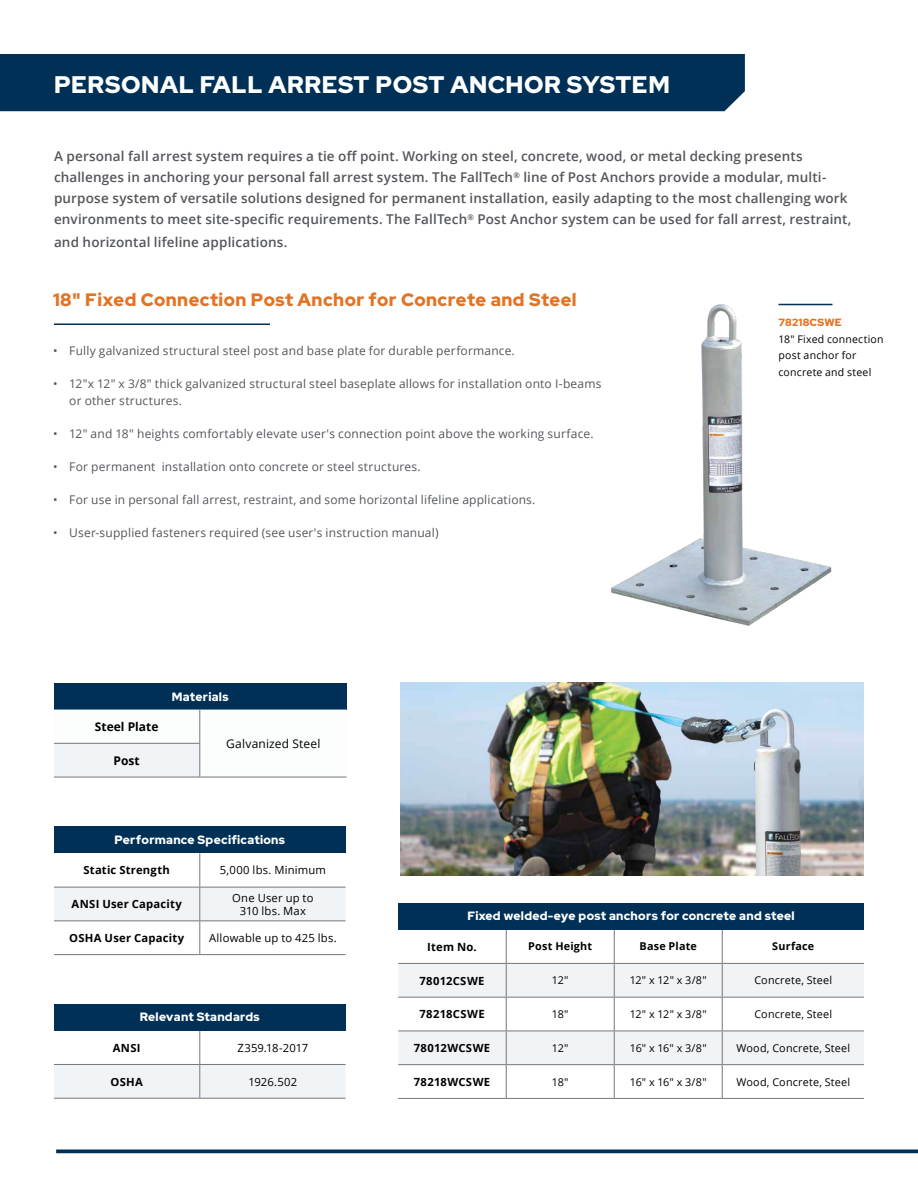
<style>
.page{position:relative;width:918px;height:1188px;background:#fff}
.page>*{position:absolute;margin:0;border:0;box-sizing:border-box;transform-origin:0 0}
.t1{font:900 24px "Red Hat Display";letter-spacing:.025em;color:#fff}
.t2{font:900 22.5px "Red Hat Display";letter-spacing:.05em;color:#fff}
.t3{font:900 18px "Red Hat Display";letter-spacing:.025em;color:#e37324}
.t4{font:600 13.5px/21px "Open Sans";letter-spacing:.01em;color:#54565b}
.t5{font:12px/16.5px "Open Sans";letter-spacing:.015em;color:#54565b}
.t6{font:900 12px "Red Hat Display";letter-spacing:.025em;color:#fff}
.t7{font:12px "Open Sans";letter-spacing:.015em;color:#000}
.t8{font:700 12px "Open Sans";color:#000}
.t9{font:700 11.25px "Open Sans";letter-spacing:.025em;color:#000}
.t10{font:11.25px/13.5px "Open Sans";letter-spacing:.015em;color:#000;text-align:center}
.t11{font:10.8px "Open Sans";letter-spacing:.015em;color:#000}
.t12{font:700 10.8px "Open Sans";letter-spacing:.02em;color:#000}
.t13{font:10.5px/16.5px "Open Sans";letter-spacing:.02em;color:#000}
.t14{font:900 10.5px "Red Hat Display";letter-spacing:.02em;color:#e37324}
</style>
<div class="page">
<hr style="left:54px;top:323px;width:216px;height:2px;background:#003056">
<svg style="left:56px;top:1149px;width:862px;height:4px;background:#1f496a"></svg>
<div style="left:0;top:54px;width:745px;height:57px;background:#003056"></div>
<div style="left:54px;top:1004px;width:292px;height:27px;background:#003056"></div>
<div style="left:54px;top:1065px;width:292px;height:33px;background:#f1f4f7"></div>
<hr style="left:199px;top:1031px;width:1px;height:33px;background:#757679">
<hr style="left:54px;top:1064px;width:146px;height:1px;background:#757679">
<hr style="left:200px;top:1064px;width:146px;height:1px;background:#757679">
<hr style="left:199px;top:1065px;width:1px;height:33px;background:#757679">
<hr style="left:54px;top:1098px;width:146px;height:1px;background:#757679">
<hr style="left:200px;top:1098px;width:146px;height:1px;background:#757679">
<div style="left:398px;top:903px;width:466px;height:27px;background:#003056"></div>
<svg style="left:398px;top:964px;width:466px;height:100px;fill:#f1f4f7"></svg>
<hr style="left:506px;top:930px;width:1px;height:33px;background:#757679">
<hr style="left:614px;top:930px;width:1px;height:33px;background:#757679">
<hr style="left:722px;top:930px;width:1px;height:33px;background:#757679">
<hr style="left:398px;top:963px;width:108px;height:1px;background:#757679">
<hr style="left:506px;top:963px;width:108px;height:1px;background:#757679">
<hr style="left:506px;top:964px;width:1px;height:33px;background:#757679">
<hr style="left:614px;top:963px;width:108px;height:1px;background:#757679">
<hr style="left:614px;top:964px;width:1px;height:33px;background:#757679">
<hr style="left:722px;top:963px;width:142px;height:1px;background:#757679">
<hr style="left:722px;top:964px;width:1px;height:33px;background:#757679">
<hr style="left:398px;top:997px;width:108px;height:1px;background:#757679">
<hr style="left:506px;top:997px;width:108px;height:1px;background:#757679">
<hr style="left:506px;top:998px;width:1px;height:33px;background:#757679">
<hr style="left:614px;top:997px;width:108px;height:1px;background:#757679">
<hr style="left:614px;top:998px;width:1px;height:33px;background:#757679">
<hr style="left:722px;top:997px;width:142px;height:1px;background:#757679">
<hr style="left:722px;top:998px;width:1px;height:33px;background:#757679">
<hr style="left:398px;top:1031px;width:108px;height:1px;background:#757679">
<hr style="left:506px;top:1031px;width:108px;height:1px;background:#757679">
<hr style="left:506px;top:1031px;width:1px;height:33px;background:#757679">
<hr style="left:614px;top:1031px;width:108px;height:1px;background:#757679">
<hr style="left:614px;top:1031px;width:1px;height:33px;background:#757679">
<hr style="left:722px;top:1031px;width:142px;height:1px;background:#757679">
<hr style="left:722px;top:1031px;width:1px;height:33px;background:#757679">
<hr style="left:398px;top:1064px;width:108px;height:1px;background:#757679">
<hr style="left:506px;top:1064px;width:108px;height:1px;background:#757679">
<hr style="left:506px;top:1065px;width:1px;height:33px;background:#757679">
<hr style="left:614px;top:1064px;width:108px;height:1px;background:#757679">
<hr style="left:614px;top:1065px;width:1px;height:33px;background:#757679">
<hr style="left:722px;top:1064px;width:142px;height:1px;background:#757679">
<hr style="left:722px;top:1065px;width:1px;height:33px;background:#757679">
<hr style="left:398px;top:1098px;width:108px;height:1px;background:#757679">
<hr style="left:506px;top:1098px;width:108px;height:1px;background:#757679">
<hr style="left:614px;top:1098px;width:108px;height:1px;background:#757679">
<hr style="left:722px;top:1098px;width:142px;height:1px;background:#757679">
<div style="left:54px;top:826px;width:292px;height:27px;background:#003056"></div>
<div style="left:54px;top:888px;width:291px;height:32px;background:#f1f4f7"></div>
<hr style="left:199px;top:853px;width:1px;height:34px;background:#757679">
<hr style="left:54px;top:887px;width:146px;height:1px;background:#757679">
<hr style="left:200px;top:887px;width:146px;height:1px;background:#757679">
<hr style="left:199px;top:887px;width:1px;height:33px;background:#757679">
<hr style="left:54px;top:920px;width:146px;height:1px;background:#757679">
<hr style="left:200px;top:920px;width:146px;height:1px;background:#757679">
<hr style="left:199px;top:921px;width:1px;height:33px;background:#757679">
<hr style="left:54px;top:954px;width:146px;height:1px;background:#757679">
<hr style="left:200px;top:954px;width:146px;height:1px;background:#757679">
<img style="left:611px;top:303px;width:222px;height:323px">
<img style="left:401px;top:683px;width:463px;height:193px">
<hr style="left:778px;top:304px;width:54px;height:1px;background:#003056">
<div style="left:54px;top:683px;width:292px;height:27px;background:#003056"></div>
<svg style="left:54px;top:710px;width:292px;height:67px"></svg>
<div style="left:54px;top:743px;width:146px;height:34px;background:#f1f4f7"></div>
<hr style="left:199px;top:710px;width:1px;height:33px;background:#757679">
<hr style="left:54px;top:743px;width:146px;height:1px;background:#757679">
<hr style="left:199px;top:744px;width:1px;height:33px;background:#757679">
<hr style="left:54px;top:777px;width:146px;height:1px;background:#757679">
<hr style="left:200px;top:777px;width:146px;height:1px;background:#757679">
<h1 class="t1" style="left:54px;top:69px;width:617px">PERSONAL FALL ARREST POST ANCHOR SYSTEM</h1>
<h2 class="t2" style="left:54px;top:69px;width:658px">DURATECH® 9' PERSONAL LEADING EDGE SOLUTIONS</h2>
<p class="t4" style="left:54px;top:146px;width:799px">A personal fall arrest system requires a tie off point. Working on steel, concrete, wood, or metal decking presents challenges in anchoring your personal fall arrest system. The FallTech<sup>®</sup> line of Post Anchors provide a modular, multi&shy;purpose system of versatile solutions designed for permanent installation, easily adapting to the most challenging work environments to meet site-specific requirements. The FallTech<sup>®</sup> Post Anchor system can be used for fall arrest, restraint,</p>
<p class="t4" style="left:54px;top:231px;width:235px">and horizontal lifeline applications.</p>
<h3 class="t3" style="left:53px;top:288px;width:525px">18" Fixed Connection Post Anchor for Concrete and Steel</h3>
<p class="t5" style="left:53px;top:342px;width:463px">• Fully galvanized structural steel post and base plate for durable performance.</p>
<p class="t5" style="left:69px;top:375px;width:534px;text-indent:-16px">• 12"x 12" x 3/8" thick galvanized structural steel baseplate allows for installation onto I-beams or other structures.</p>
<p class="t5" style="left:53px;top:425px;width:542px">• 12" and 18" heights comfortably elevate user's connection point above the working surface.</p>
<p class="t5" style="left:53px;top:458px;width:369px">• For permanent installation onto concrete or steel structures.</p>
<p class="t5" style="left:53px;top:491px;width:484px">• For use in personal fall arrest, restraint, and some horizontal lifeline applications.</p>
<p class="t5" style="left:53px;top:524px;width:387px">• User-supplied fasteners required (see user's instruction manual)</p>
<p class="t8" style="left:95px;top:718px;width:65px">Steel Plate</p>
<p class="t8" style="left:114px;top:752px;width:28px">Post</p>
<p class="t6" style="left:172px;top:688px;width:58px">Materials</p>
<p class="t7" style="left:226px;top:735px;width:96px">Galvanized Steel</p>
<p class="t14" style="left:778px;top:316px;width:65px">78218CSWE</p>
<p class="t13" style="left:778px;top:331px;width:107px">18" Fixed connection post anchor for concrete and steel</p>
<p class="t6" style="left:115px;top:832px;width:172px">Performance Specifications</p>
<p class="t9" style="left:84px;top:862px;width:88px">Static Strength</p>
<p class="t10" style="left:220px;top:863px;width:108px">5,000 lbs. Minimum</p>
<p class="t9" style="left:72px;top:896px;width:112px">ANSI User Capacity</p>
<p class="t10" style="left:232px;top:890px;width:83px">One User up to<br>310 lbs. Max</p>
<p class="t9" style="left:69px;top:930px;width:116px">OSHA User Capacity</p>
<p class="t10" style="left:209px;top:931px;width:129px">Allowable up to 425 lbs.</p>
<p class="t6" style="left:140px;top:1009px;width:121px">Relevant Standards</p>
<p class="t9" style="left:113px;top:1040px;width:29px">ANSI</p>
<p class="t10" style="left:238px;top:1041px;width:72px">Z359.18-2017</p>
<p class="t9" style="left:110px;top:1074px;width:34px">OSHA</p>
<p class="t10" style="left:249px;top:1075px;width:50px">1926.502</p>
<p class="t6" style="left:467px;top:908px;width:329px">Fixed welded-eye post anchors for concrete and steel</p>
<p class="t9" style="left:427px;top:939px;width:51px">Item No.</p>
<p class="t12" style="left:528px;top:939px;width:65px">Post Height</p>
<p class="t12" style="left:640px;top:939px;width:59px">Base Plate</p>
<p class="t12" style="left:772px;top:939px;width:43px">Surface</p>
<p class="t9" style="left:419px;top:973px;width:67px">78012CSWE</p>
<p class="t11" style="left:552px;top:973px;width:18px">12"</p>
<p class="t11" style="left:630px;top:973px;width:79px">12" x 12" x 3/8"</p>
<p class="t11" style="left:754px;top:973px;width:79px">Concrete, Steel</p>
<p class="t9" style="left:419px;top:1006px;width:67px">78218CSWE</p>
<p class="t11" style="left:552px;top:1007px;width:18px">18"</p>
<p class="t11" style="left:630px;top:1007px;width:79px">12" x 12" x 3/8"</p>
<p class="t11" style="left:754px;top:1007px;width:79px">Concrete, Steel</p>
<p class="t9" style="left:414px;top:1040px;width:78px">78012WCSWE</p>
<p class="t11" style="left:552px;top:1041px;width:18px">12"</p>
<p class="t11" style="left:630px;top:1041px;width:78px">16" x 16" x 3/8"</p>
<p class="t11" style="left:736px;top:1041px;width:115px">Wood, Concrete, Steel</p>
<p class="t9" style="left:414px;top:1074px;width:78px">78218WCSWE</p>
<p class="t11" style="left:552px;top:1074px;width:18px">18"</p>
<p class="t11" style="left:630px;top:1074px;width:78px">16" x 16" x 3/8"</p>
<p class="t11" style="left:736px;top:1074px;width:115px">Wood, Concrete, Steel</p>
</div>
